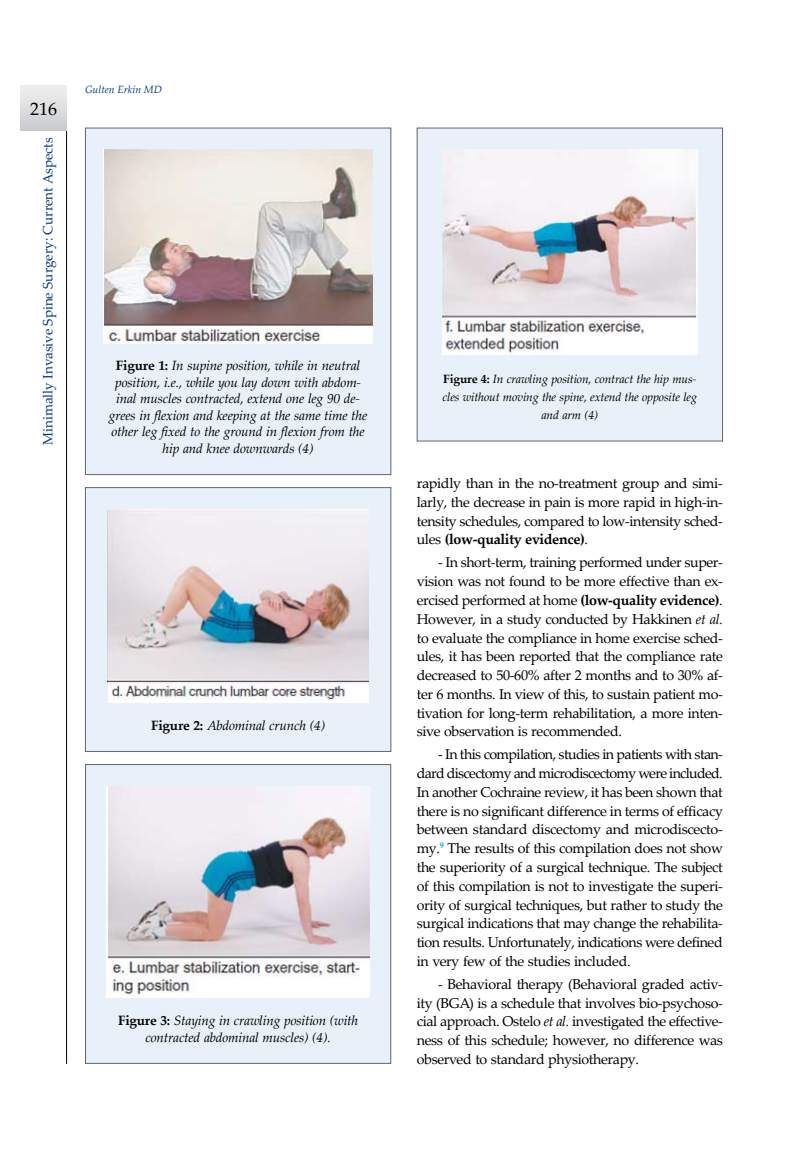
<style>
.page{position:relative;width:808px;height:1149px;background:#fff}
.page>*{position:absolute;margin:0;border:0;box-sizing:border-box;transform-origin:0 0}
.t1{font:18px "Palatino Linotype";color:#000}
.t2{font:14.25px/18.8px "Palatino Linotype";letter-spacing:-.025em;color:#000;text-align:justify}
.t3{font:italic 13.5px/16.5px "Palatino Linotype";letter-spacing:-.015em;color:#000;text-align:center}
.t4{font:13.5px "Palatino Linotype";color:#003882}
.t5{font:italic 12px/18px "Palatino Linotype";letter-spacing:-.015em;color:#000;text-align:center}
.t6{font:italic 10.5px "Palatino Linotype";color:#003882}
.s1{font-weight:700;font-style:normal}
.s2{font-weight:700}
.s3{font-style:italic}
</style>
<div class="page">
<hr style="left:66px;top:130px;width:1px;height:933px;background:#000">
<div style="left:20px;top:85px;width:47px;height:46px;background:linear-gradient(to bottom,#f0f1f1,#cacbcd)"></div>
<div style="left:85px;top:128px;width:306px;height:346px;background:#e8f1f9"></div>
<img style="left:104px;top:150px;width:268px;height:193px">
<div style="left:85px;top:128px;width:306px;height:347px;border:1px solid #646567"></div>
<div style="left:85px;top:487px;width:306px;height:264px;background:#e8f1f9"></div>
<img style="left:107px;top:509px;width:262px;height:193px">
<div style="left:85px;top:487px;width:306px;height:264px;border:1px solid #646567"></div>
<div style="left:86px;top:764px;width:305px;height:298px;background:#e8f1f9"></div>
<img style="left:107px;top:786px;width:263px;height:210px">
<div style="left:85px;top:763px;width:306px;height:300px;border:1px solid #646567"></div>
<div style="left:417px;top:128px;width:305px;height:313px;background:#e8f1f9"></div>
<img style="left:442px;top:150px;width:256px;height:204px">
<div style="left:417px;top:128px;width:306px;height:313px;border:1px solid #646567"></div>
<p class="t1" style="left:30px;top:96px;width:28px">216</p>
<p class="t4" style="left:38px;top:444px;width:309px;rotate:-90deg">Minimally Invasive Spine Surgery: Current Aspects</p>
<p class="t6" style="left:85px;top:82px;width:79px">Gulten Erkin MD</p>
<p class="t3" style="left:109px;top:357px;width:260px"><span class="s1">Figure 1:</span> In supine position, while in neutral position, i.e., while you lay down with abdom&shy;inal muscles contracted, extend one leg 90 de&shy;grees in flexion and keeping at the same time the other leg fixed to the ground in flexion from the hip and knee downwards (4)</p>
<p class="t3" style="left:151px;top:716px;width:176px"><span class="s1">Figure 2:</span> Abdominal crunch (4)</p>
<p class="t3" style="left:118px;top:1011px;width:242px"><span class="s1">Figure 3:</span> Staying in crawling position (with contracted abdominal muscles) (4).</p>
<p class="t5" style="left:443px;top:369px;width:256px"><span class="s1">Figure 4:</span> In crawling position, contract the hip mus&shy;cles without moving the spine, extend the opposite leg and arm (4)</p>
<p class="t2" style="left:417px;top:473px;width:308px">rapidly than in the no-treatment group and simi&shy;larly, the decrease in pain is more rapid in high-in&shy;tensity schedules, compared to low-intensity sched&shy;ules <span class="s2">(low-quality evidence)</span>.</p>
<p class="t2" style="left:417px;top:552px;width:308px;text-indent:21px">- In short-term, training performed under super&shy;vision was not found to be more effective than ex&shy;ercised performed at home <span class="s2">(low-quality evidence)</span>.<br>However, in a study conducted by Hakkinen <span class="s3">et al. </span>to evaluate the compliance in home exercise sched&shy;ules, it has been reported that the compliance rate decreased to 50-60% after 2 months and to 30% af&shy;ter 6 months. In view of this, to sustain patient mo&shy;tivation for long-term rehabilitation, a more inten&shy;sive observation is recommended.</p>
<p class="t2" style="left:417px;top:744px;width:308px;text-indent:21px">- In this compilation, studies in patients with stan&shy;dard discectomy and microdiscectomy were included.<br>In another Cochraine review, it has been shown that there is no significant difference in terms of efficacy between standard discectomy and microdiscecto&shy;my.<sup>9</sup> The results of this compilation does not show the superiority of a surgical technique. The subject of this compilation is not to investigate the superi&shy;ority of surgical techniques, but rather to study the surgical indications that may change the rehabilita&shy;tion results. Unfortunately, indications were defined in very few of the studies included.</p>
<p class="t2" style="left:417px;top:973px;width:308px;text-indent:21px">- Behavioral therapy (Behavioral graded activ&shy;ity (BGA) is a schedule that involves bio-psychoso&shy;cial approach. Ostelo <span class="s3">et al.</span> investigated the effective&shy;ness of this schedule; however, no difference was observed to standard physiotherapy.</p>
</div>
